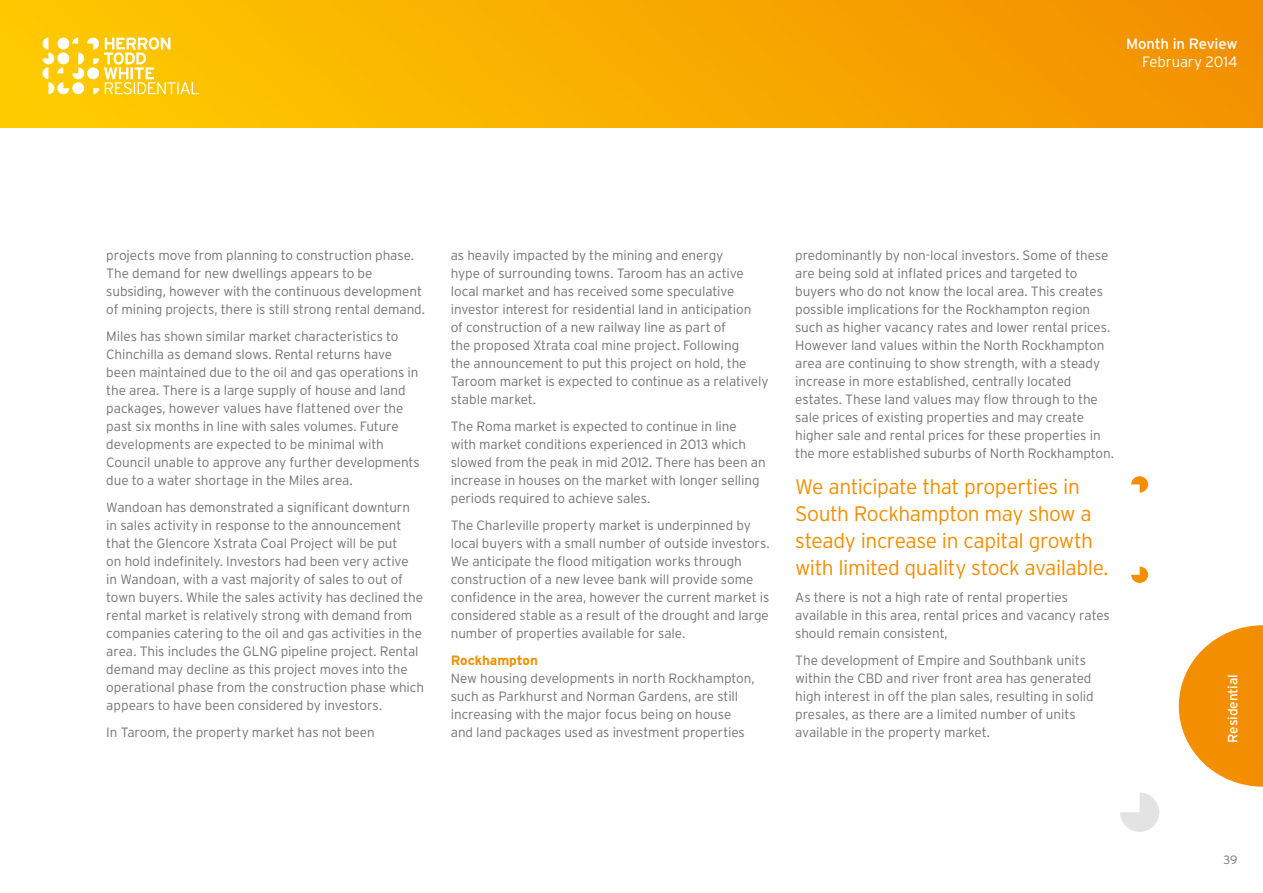
<style>
.page{position:relative;width:1263px;height:893px;background:#fff}
.page>*{position:absolute;margin:0;border:0;box-sizing:border-box;transform-origin:0 0}
.t1{font:300 21px/27px "Interstate";letter-spacing:-.025em;color:#f28e00}
.t2{font:15px "Interstate";letter-spacing:-.015em;color:#fff}
.t3{font:300 15px "Interstate";letter-spacing:-.01em;color:#fff}
.t4{font:300 13.5px/18px "Interstate";letter-spacing:-.005em;color:#717476}
.t5{font:700 13.5px "Interstate";letter-spacing:-.005em;color:#f28e00}
.t6{font:13.5px "Interstate";letter-spacing:-.01em;color:#fff}
.t7{font:300 12px "Interstate";color:#717476}
</style>
<div class="page">
<svg style="left:1120px;top:792px;width:39px;height:40px"></svg>
<div style="left:0;top:0;width:1263px;height:128px;background:linear-gradient(to right,#fecb00,#f29000)"></div>
<svg style="left:43px;top:37px;width:156px;height:57px"></svg>
<svg style="left:1179px;top:625px;width:84px;height:162px"></svg>
<svg style="left:1131px;top:476px;width:17px;height:17px"></svg>
<svg style="left:1131px;top:567px;width:17px;height:16px"></svg>
<p class="t2" style="left:1126px;top:35px;width:113px">Month in Review</p>
<p class="t3" style="left:1142px;top:53px;width:97px">February 2014</p>
<p class="t4" style="left:106px;top:246px;width:320px">projects move from planning to construction phase.<br>The demand for new dwellings appears to be subsiding, however with the continuous development of mining projects, there is still strong rental demand.</p>
<p class="t4" style="left:106px;top:327px;width:315px">Miles has shown similar market characteristics to Chinchilla as demand slows. Rental returns have been maintained due to the oil and gas operations in the area. There is a large supply of house and land packages, however values have flattened over the past six months in line with sales volumes. Future developments are expected to be minimal with Council unable to approve any further developments due to a water shortage in the Miles area.</p>
<p class="t4" style="left:106px;top:498px;width:319px">Wandoan has demonstrated a significant downturn in sales activity in response to the announcement that the Glencore Xstrata Coal Project will be put<br>on hold indefinitely. Investors had been very active<br>in Wandoan, with a vast majority of sales to out of town buyers. While the sales activity has declined the rental market is relatively strong with demand from companies catering to the oil and gas activities in the area. This includes the GLNG pipeline project. Rental demand may decline as this project moves into the operational phase from the construction phase which appears to have been considered by investors.</p>
<p class="t4" style="left:106px;top:723px;width:270px">In Taroom, the property market has not been</p>
<p class="t4" style="left:451px;top:246px;width:319px">as heavily impacted by the mining and energy<br>hype of surrounding towns. Taroom has an active local market and has received some speculative investor interest for residential land in anticipation<br>of construction of a new railway line as part of<br>the proposed Xtrata coal mine project. Following<br>the announcement to put this project on hold, the Taroom market is expected to continue as a relatively stable market.</p>
<p class="t4" style="left:451px;top:417px;width:316px">The Roma market is expected to continue in line<br>with market conditions experienced in 2013 which slowed from the peak in mid 2012. There has been an increase in houses on the market with longer selling periods required to achieve sales.</p>
<p class="t4" style="left:451px;top:516px;width:320px">The Charleville property market is underpinned by local buyers with a small number of outside investors.<br>We anticipate the flood mitigation works through construction of a new levee bank will provide some confidence in the area, however the current market is considered stable as a result of the drought and large number of properties available for sale.</p>
<p class="t5" style="left:451px;top:652px;width:89px">Rockhampton</p>
<p class="t4" style="left:451px;top:669px;width:305px">New housing developments in north Rockhampton, such as Parkhurst and Norman Gardens, are still increasing with the major focus being on house and land packages used as investment properties</p>
<p class="t4" style="left:795px;top:246px;width:320px">predominantly by non-local investors. Some of these are being sold at inflated prices and targeted to buyers who do not know the local area. This creates possible implications for the Rockhampton region such as higher vacancy rates and lower rental prices.<br>However land values within the North Rockhampton area are continuing to show strength, with a steady increase in more established, centrally located estates. These land values may flow through to the sale prices of existing properties and may create higher sale and rental prices for these properties in the more established suburbs of North Rockhampton.</p>
<h1 class="t1" style="left:795px;top:473px;width:315px">We anticipate that properties in South Rockhampton may show a steady increase in capital growth with limited quality stock available.</h1>
<p class="t4" style="left:795px;top:588px;width:316px">As there is not a high rate of rental properties available in this area, rental prices and vacancy rates should remain consistent,</p>
<p class="t4" style="left:795px;top:651px;width:300px">The development of Empire and Southbank units within the CBD and river front area has generated high interest in off the plan sales, resulting in solid presales, as there are a limited number of units available in the property market.</p>
<p class="t6" style="left:1224px;top:743px;width:70px;rotate:-90deg">Residential</p>
<p class="t7" style="left:1223px;top:853px;width:15px">39</p>
</div>
